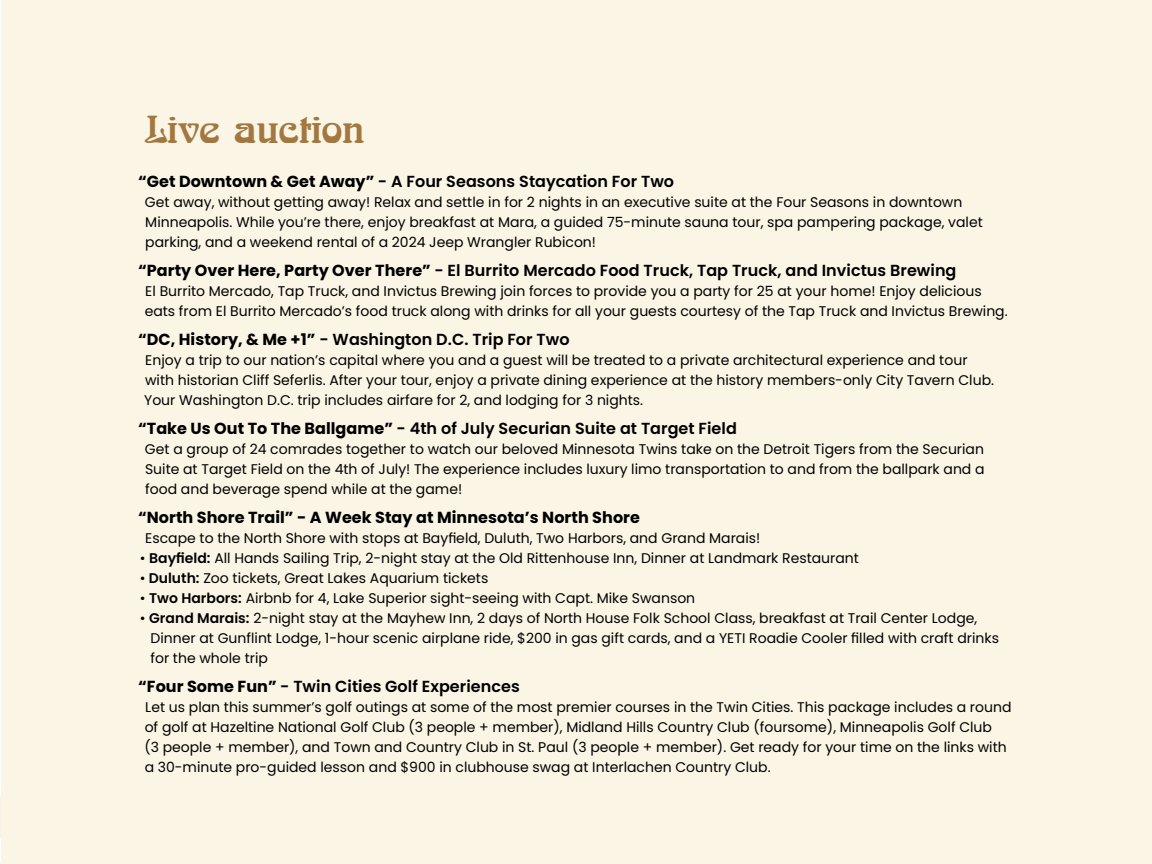
<style>
.page{position:relative;width:1152px;height:864px;background:#fff}
.page>*{position:absolute;margin:0;border:0;box-sizing:border-box;transform-origin:0 0}
.t1{font:38px "Boecklins Universe";color:#a37840}
.t2{font:600 16px "Poppins";letter-spacing:.005em;color:#000}
.t3{font:700 16px "Poppins";letter-spacing:.005em;color:#000}
.t4{font:14px/20px "Poppins";color:#000}
.s1{font-weight:700}
.s2{font-weight:600}
</style>
<div class="page">
<div style="left:1px;top:0;width:1151px;height:864px;background:#fbf5e5"></div>
<h1 class="t1" style="left:144px;top:105px;width:222px">Live auction</h1>
<p class="t2" style="left:138px;top:172px;width:537px"><span class="s1">“Get Downtown &amp; Get Away”</span> - A Four Seasons Staycation For Two</p>
<p class="t4" style="left:145px;top:192px;width:839px">Get away, without getting away! Relax and settle in for 2 nights in an executive suite at the Four Seasons in downtown<br>Minneapolis. While you’re there, enjoy breakfast at Mara, a guided 75-minute sauna tour, spa pampering package, valet parking, and a weekend rental of a 2024 Jeep Wrangler Rubicon!</p>
<p class="t2" style="left:138px;top:261px;width:820px"><span class="s1">“Party Over Here, Party Over There”</span> - El Burrito Mercado Food Truck, Tap Truck, and Invictus Brewing</p>
<p class="t4" style="left:145px;top:281px;width:865px">El Burrito Mercado, Tap Truck, and Invictus Brewing join forces to provide you a party for 25 at your home! Enjoy delicious eats from El Burrito Mercado’s food truck along with drinks for all your guests courtesy of the Tap Truck and Invictus Brewing.</p>
<p class="t2" style="left:138px;top:330px;width:433px"><span class="s1">“DC, History, &amp; Me +1”</span> - Washington D.C. Trip For Two</p>
<p class="t4" style="left:144px;top:350px;width:851px">Enjoy a trip to our nation’s capital where you and a guest will be treated to a private architectural experience and tour with historian Cliff Seferlis. After your tour, enjoy a private dining experience at the history members-only City Tavern Club.<br>Your Washington D.C. trip includes airfare for 2, and lodging for 3 nights.</p>
<p class="t2" style="left:138px;top:419px;width:600px"><span class="s1">“Take Us Out To The Ballgame”</span> - 4th of July Securian Suite at Target Field</p>
<p class="t4" style="left:145px;top:439px;width:841px;text-align:justify">Get a group of 24 comrades together to watch our beloved Minnesota Twins take on the Detroit Tigers from the Securian Suite at Target Field on the 4th of July! The experience includes luxury limo transportation to and from the ballpark and a food and beverage spend while at the game!</p>
<p class="t3" style="left:138px;top:508px;width:503px">“North Shore Trail” - A Week Stay at Minnesota’s North Shore</p>
<p class="t4" style="left:145px;top:528px;width:617px">Escape to the North Shore with stops at Bayfield, Duluth, Two Harbors, and Grand Marais!</p>
<p class="t4" style="left:140px;top:548px;width:721px">• <span class="s2">Bayfield:</span> All Hands Sailing Trip, 2-night stay at the Old Rittenhouse Inn, Dinner at Landmark Restaurant</p>
<p class="t4" style="left:140px;top:568px;width:350px">• <span class="s2">Duluth:</span> Zoo tickets, Great Lakes Aquarium tickets</p>
<p class="t4" style="left:140px;top:588px;width:557px">• <span class="s2">Two Harbors:</span> Airbnb for 4, Lake Superior sight-seeing with Capt. Mike Swanson</p>
<p class="t4" style="left:150px;top:608px;width:850px;text-indent:-11px">• <span class="s2">Grand Marais:</span> 2-night stay at the Mayhew Inn, 2 days of North House Folk School Class, breakfast at Trail Center Lodge,<br>Dinner at Gunflint Lodge, 1-hour scenic airplane ride, $200 in gas gift cards, and a YETI Roadie Cooler filled with craft drinks for the whole trip</p>
<p class="t2" style="left:138px;top:677px;width:383px"><span class="s1">“Four Some Fun”</span> - Twin Cities Golf Experiences</p>
<p class="t4" style="left:144px;top:697px;width:869px">Let us plan this summer’s golf outings at some of the most premier courses in the Twin Cities. This package includes a round of golf at Hazeltine National Golf Club (3 people + member), Midland Hills Country Club (foursome), Minneapolis Golf Club<br>(3 people + member), and Town and Country Club in St. Paul (3 people + member). Get ready for your time on the links with a 30-minute pro-guided lesson and $900 in clubhouse swag at Interlachen Country Club.</p>
</div>
